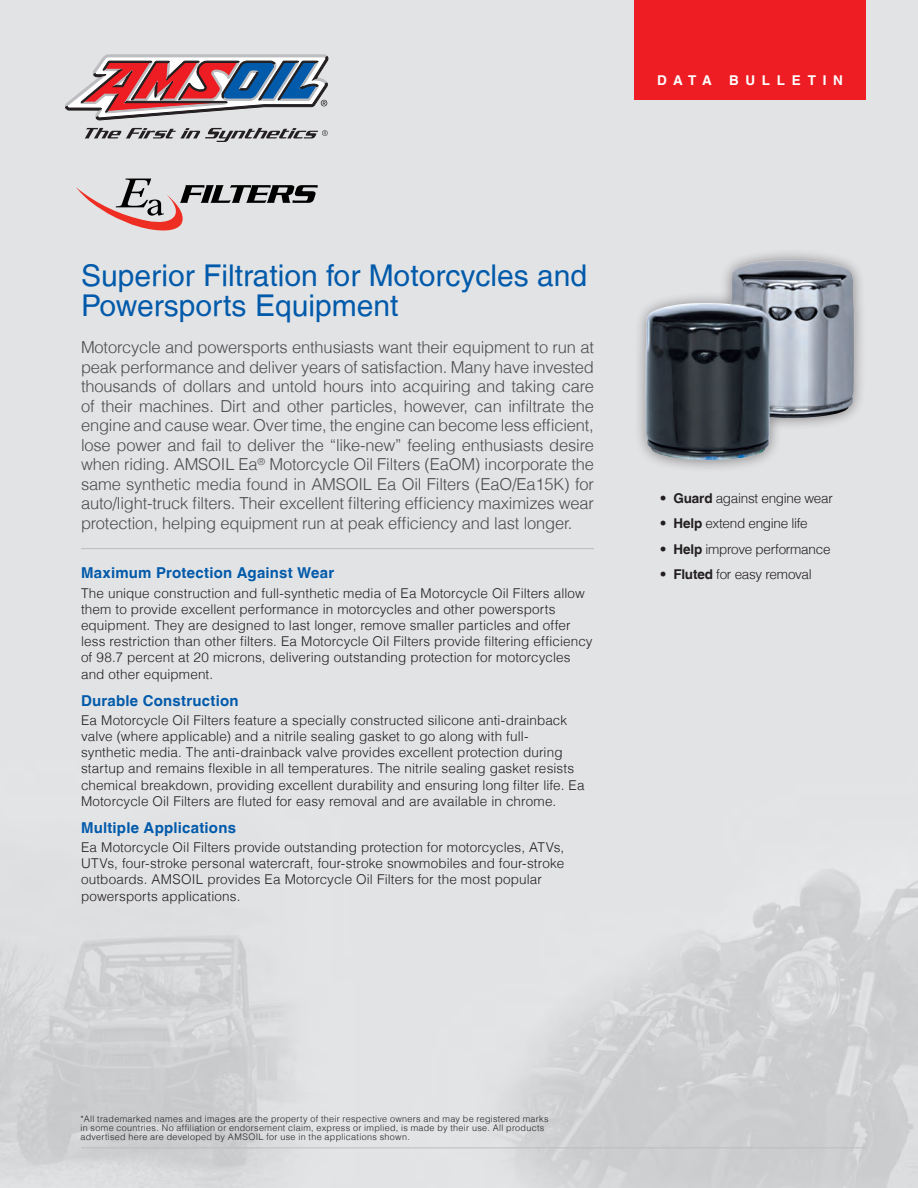
<style>
.page{position:relative;width:918px;height:1188px;background:#fff}
.page>*{position:absolute;margin:0;border:0;box-sizing:border-box;transform-origin:0 0}
.t1{font:30px/30px "Helvetica LT";color:#015aaa}
.t2{font:300 16.5px/19.5px "Helvetica LT";letter-spacing:-.01em;color:#4b4c4d;text-align:justify}
.t3{font:700 15px "Helvetica LT";letter-spacing:.015em;color:#015aaa}
.t4{font:300 13.5px/16.2px "Helvetica LT";letter-spacing:.01em;color:#231f20}
.t5{font:300 13.5px "Helvetica LT";letter-spacing:-.02em;color:#231f20}
.t6{font:300 13.5px "Helvetica LT";letter-spacing:-.025em;color:#231f20}
.t7{font:700 13.5px "Helvetica LT";letter-spacing:.5em;color:#fff}
.t8{font:300 9px/9px "Helvetica LT";letter-spacing:.035em;color:#231f20}
.s1{font-weight:700}
</style>
<div class="page">
<svg style="left:65px;top:55px;width:263px;height:87px"></svg>
<hr style="left:81px;top:1148px;width:785px;height:1px;background:#bcbdc0">
<hr style="left:81px;top:548px;width:513px;height:1px;background:#bcbdc0">
<div style="left:634px;top:0;width:232px;height:100px;background:#ee1d23"></div>
<svg style="left:76px;top:176px;width:242px;height:57px"></svg>
<img style="left:624px;top:227px;width:257px;height:252px">
<p class="t7" style="left:657px;top:72px;width:56px">DATA</p>
<p class="t7" style="left:729px;top:72px;width:115px">BULLETIN</p>
<h1 class="t1" style="left:81px;top:260px;width:508px">Superior Filtration for Motorcycles and<br>Powersports Equipment</h1>
<p class="t2" style="left:81px;top:337px;width:515px">Motorcycle and powersports enthusiasts want their equipment to run at peak performance and deliver years of satisfaction. Many have invested thousands of dollars and untold hours into acquiring and taking care of their machines. Dirt and other particles, however, can infiltrate the engine and cause wear. Over time, the engine can become less efficient, lose power and fail to deliver the “like-new” feeling enthusiasts desire when riding. AMSOIL Ea<sup>®</sup> Motorcycle Oil Filters (EaOM) incorporate the same synthetic media found in AMSOIL Ea Oil Filters (EaO/Ea15K) for auto/light-truck filters. Their excellent filtering efficiency maximizes wear protection, helping equipment run at peak efficiency and last longer.</p>
<p class="t3" style="left:81px;top:564px;width:255px">Maximum Protection Against Wear</p>
<p class="t4" style="left:81px;top:584px;width:513px">The unique construction and full-synthetic media of Ea Motorcycle Oil Filters allow them to provide excellent performance in motorcycles and other powersports equipment. They are designed to last longer, remove smaller particles and offer less restriction than other filters. Ea Motorcycle Oil Filters provide filtering efficiency of 98.7 percent at 20 microns, delivering outstanding protection for motorcycles and other equipment.</p>
<p class="t3" style="left:81px;top:691px;width:159px">Durable Construction</p>
<p class="t4" style="left:81px;top:712px;width:505px">Ea Motorcycle Oil Filters feature a specially constructed silicone anti-drainback valve (where applicable) and a nitrile sealing gasket to go along with full&shy;synthetic media. The anti-drainback valve provides excellent protection during startup and remains flexible in all temperatures. The nitrile sealing gasket resists chemical breakdown, providing excellent durability and ensuring long filter life. Ea Motorcycle Oil Filters are fluted for easy removal and are available in chrome.</p>
<p class="t3" style="left:81px;top:818px;width:157px">Multiple Applications</p>
<p class="t4" style="left:81px;top:839px;width:485px">Ea Motorcycle Oil Filters provide outstanding protection for motorcycles, ATVs, UTVs, four-stroke personal watercraft, four-stroke snowmobiles and four-stroke outboards. AMSOIL provides Ea Motorcycle Oil Filters for the most popular powersports applications.</p>
<p class="t5" style="left:660px;top:490px;width:175px">• <span class="s1">Guard</span> against engine wear</p>
<p class="t6" style="left:660px;top:515px;width:149px">• <span class="s1">Help</span> extend engine life</p>
<p class="t5" style="left:660px;top:540px;width:172px">• <span class="s1">Help</span> improve performance</p>
<p class="t5" style="left:660px;top:566px;width:153px">• <span class="s1">Fluted</span> for easy removal</p>
<p class="t8" style="left:80px;top:1114px;width:470px">*All trademarked names and images are the property of their respective owners and may be registered marks in some countries. No affiliation or endorsement claim, express or implied, is made by their use. All products advertised here are developed by AMSOIL for use in the applications shown.</p>
</div>
